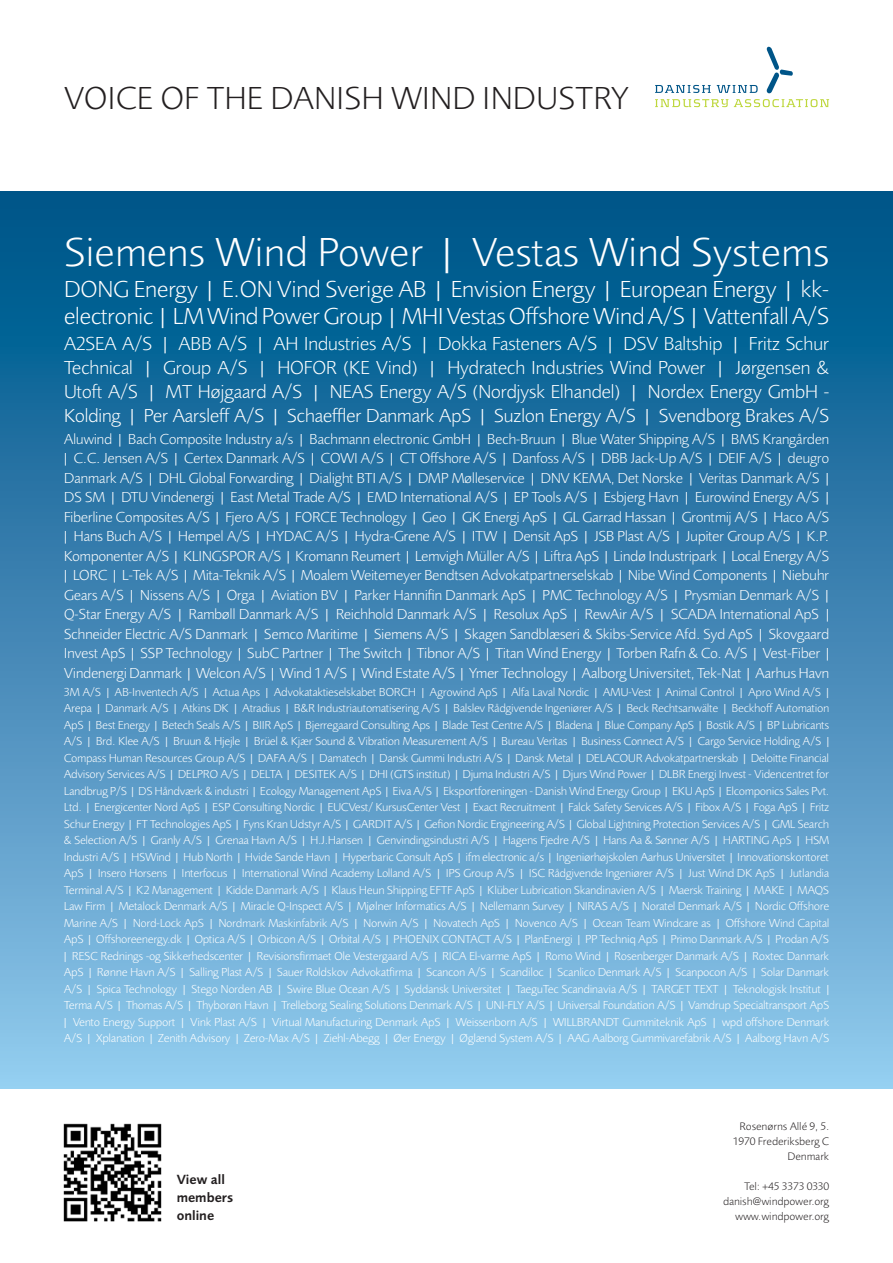
<style>
.page{position:relative;width:893px;height:1263px;background:#fff}
.page>*{position:absolute;margin:0;border:0;box-sizing:border-box;transform-origin:0 0}
.t1{font:300 42px "Foundry Sans";color:#fff}
.t2{font:300 33px "Foundry Sans";color:#231f20}
.t3{font:300 24px/27px "Foundry Sans";letter-spacing:-.02em;color:#fff}
.t4{font:300 19.5px/24px "Foundry Sans";letter-spacing:-.02em;color:#fff;text-align:justify}
.t5{font:300 15px/19.5px "Foundry Sans";letter-spacing:-.02em;color:#fff;text-align:justify}
.t6{font:600 13.8px/18.3px "Foundry Sans";color:#231f20}
.t7{font:300 12px/16.5px "Foundry Sans";letter-spacing:-.02em;color:#fff;text-align:justify}
.t8{font:300 11.25px/15px "Foundry Sans";color:#231f20;text-align:right}
</style>
<div class="page">
<div style="left:0;top:191px;width:893px;height:898px;background:linear-gradient(to bottom,#004e84,#93c7ec)"></div>
<img style="left:63px;top:1123px;width:99px;height:99px">
<svg style="left:767px;top:47px;width:26px;height:46px"></svg>
<svg style="left:655px;top:85px;width:56px;height:8px"></svg>
<svg style="left:717px;top:85px;width:41px;height:8px"></svg>
<svg style="left:655px;top:99px;width:73px;height:8px"></svg>
<svg style="left:734px;top:99px;width:95px;height:8px"></svg>
<h2 class="t2" style="left:64px;top:79px;width:567px">VOICE OF THE DANISH WIND INDUSTRY</h2>
<h1 class="t1" style="left:64px;top:228px;width:767px">Siemens Wind Power | Vestas Wind Systems</h1>
<h3 class="t3" style="left:64px;top:276px;width:767px">DONG Energy | E.ON Vind Sverige AB | Envision Energy | European Energy | kk&shy;electronic | LM Wind Power Group | MHI Vestas Offshore Wind A/S | Vattenfall A/S</h3>
<p class="t4" style="left:64px;top:332px;width:767px">A2SEA A/S | ABB A/S | AH Industries A/S | Dokka Fasteners A/S | DSV Baltship | Fritz Schur Technical | Group A/S | HOFOR (KE Vind) | Hydratech Industries Wind Power | Jørgensen &amp; Utoft A/S | MT Højgaard A/S | NEAS Energy A/S (Nordjysk Elhandel) | Nordex Energy GmbH - Kolding | Per Aarsleff A/S | Schaeffler Danmark ApS | Suzlon Energy A/S | Svendborg Brakes A/S</p>
<p class="t5" style="left:64px;top:429px;width:767px">Aluwind | Bach Composite Industry a/s | Bachmann electronic GmbH | Bech-Bruun | Blue Water Shipping A/S | BMS Krangården | C.C. Jensen A/S | Certex Danmark A/S | COWI A/S | CT Offshore A/S | Danfoss A/S | DBB Jack-Up A/S | DEIF A/S | deugro Danmark A/S | DHL Global Forwarding | Dialight BTI A/S | DMP Mølleservice | DNV KEMA, Det Norske | Veritas Danmark A/S | DS SM | DTU Vindenergi | East Metal Trade A/S | EMD International A/S | EP Tools A/S | Esbjerg Havn | Eurowind Energy A/S | Fiberline Composites A/S | Fjero A/S | FORCE Technology | Geo | GK Energi ApS | GL Garrad Hassan | Grontmij A/S | Haco A/S | Hans Buch A/S | Hempel A/S | HYDAC A/S | Hydra-Grene A/S | ITW | Densit ApS | JSB Plast A/S | Jupiter Group A/S | K.P.<br>Komponenter A/S | KLINGSPOR A/S | Kromann Reumert | Lemvigh Müller A/S | Liftra ApS | Lindø Industripark | Local Energy A/S | LORC | L-Tek A/S | Mita-Teknik A/S | Moalem Weitemeyer Bendtsen Advokatpartnerselskab | Nibe Wind Components | Niebuhr Gears A/S | Nissens A/S | Orga | Aviation BV | Parker Hannifin Danmark ApS | PMC Technology A/S | Prysmian Denmark A/S | Q-Star Energy A/S | Rambøll Danmark A/S | Reichhold Danmark A/S | Resolux ApS | RewAir A/S | SCADA International ApS | Schneider Electric A/S Danmark | Semco Maritime | Siemens A/S | Skagen Sandblæseri &amp; Skibs-Service Afd. Syd ApS | Skovgaard Invest ApS | SSP Technology | SubC Partner | The Switch | Tibnor A/S | Titan Wind Energy | Torben Rafn &amp; Co. A/S | Vest-Fiber | Vindenergi Danmark | Welcon A/S | Wind 1 A/S | Wind Estate A/S | Ymer Technology | Aalborg Universitet, Tek-Nat | Aarhus Havn</p>
<p class="t7" style="left:64px;top:684px;width:767px">3M A/S | AB-Inventech A/S | Actua Aps | Advokataktieselskabet BORCH | Agrowind ApS | Alfa Laval Nordic | AMU-Vest | Animal Control | Apro Wind A/S | Arepa | Danmark A/S | Atkins DK | Atradius | B&amp;R Industriautomatisering A/S | Balslev Rådgivende Ingeniører A/S | Beck Rechtsanwälte | Beckhoff Automation ApS | Best Energy | Betech Seals A/S | BIIR ApS | Bjerregaard Consulting Aps | Blade Test Centre A/S | Bladena | Blue Company ApS | Bostik A/S | BP Lubricants A/S | Brd. Klee A/S | Bruun &amp; Hjejle | Brüel &amp; Kjær Sound &amp; Vibration Measurement A/S | Bureau Veritas | Business Connect A/S | Cargo Service Holding A/S | Compass Human Resources Group A/S | DAFA A/S | Damatech | Dansk Gummi Industri A/S | Dansk Metal | DELACOUR Advokatpartnerskab | Deloitte Financial Advisory Services A/S | DELPRO A/S | DELTA | DESITEK A/S | DHI (GTS institut) | Djuma Industri A/S | Djurs Wind Power | DLBR Energi Invest - Videncentret for Landbrug P/S | DS Håndværk &amp; industri | Ecology Management ApS | Eiva A/S | Eksportforeningen - Danish Wind Energy Group | EKU ApS | Elcomponics Sales Pvt.<br>Ltd. | Energicenter Nord ApS | ESP Consulting Nordic | EUCVest/ KursusCenter Vest | Exact Recruitment | Falck Safety Services A/S | Fibox A/S | Foga ApS | Fritz Schur Energy | FT Technologies ApS | Fyns Kran Udstyr A/S | GARDIT A/S | Gefion Nordic Engineering A/S | Global Lightning Protection Services A/S | GML Search &amp; Selection A/S | Granly A/S | Grenaa Havn A/S | H.J.Hansen | Genvindingsindustri A/S | Hagens Fjedre A/S | Hans Aa &amp; Sønner A/S | HARTING ApS | HSM Industri A/S | HSWind | Hub North | Hvide Sande Havn | Hyperbaric Consult ApS | ifm electronic a/s | Ingeniørhøjskolen Aarhus Universitet | Innovationskontoret ApS | Insero Horsens | Interfocus | International Wind Academy Lolland A/S | IPS Group A/S | ISC Rådgivende Ingeniører A/S | Just Wind DK ApS | Jutlandia Terminal A/S | K2 Management | Kidde Danmark A/S | Klaus Heun Shipping EFTF ApS | Klüber Lubrication Skandinavien A/S | Maersk Training | MAKE | MAQS Law Firm | Metalock Denmark A/S | Miracle Q-Inspect A/S | Mjølner Informatics A/S | Nellemann Survey | NIRAS A/S | Noratel Denmark A/S | Nordic Offshore Marine A/S | Nord-Lock ApS | Nordmark Maskinfabrik A/S | Norwin A/S | Novatech ApS | Novenco A/S | Ocean Team Windcare as | Offshore Wind Capital ApS | Offshoreenergy.dk | Optica A/S | Orbicon A/S | Orbital A/S | PHOENIX CONTACT A/S | PlanEnergi | PP Techniq ApS | Primo Danmark A/S | Prodan A/S | RESC Rednings -og Sikkerhedscenter | Revisionsfirmaet Ole Vestergaard A/S | RICA El-varme ApS | Romo Wind | Rosenberger Danmark A/S | Roxtec Danmark ApS | Rønne Havn A/S | Salling Plast A/S | Sauer Roldskov Advokatfirma | Scancon A/S | Scandiloc | Scanlico Denmark A/S | Scanpocon A/S | Solar Danmark A/S | Spica Technology | Stego Norden AB | Swire Blue Ocean A/S | Syddansk Universitet | TaeguTec Scandinavia A/S | TARGET TEXT | Teknologisk Institut | Terma A/S | Thomas A/S | Thyborøn Havn | Trelleborg Sealing Solutions Denmark A/S | UNI-FLY A/S | Universal Foundation A/S | Vamdrup Specialtransport ApS | Vento Energy Support | Vink Plast A/S | Virtual Manufacturing Denmark ApS | Weissenborn A/S | WILLBRANDT Gummiteknik ApS | wpd offshore Denmark A/S | Xplanation | Zenith Advisory | Zero-Max A/S | Ziehl-Abegg | Øer Energy | Øglænd System A/S | AAG Aalborg Gummivarefabrik A/S | Aalborg Havn A/S</p>
<p class="t6" style="left:177px;top:1170px;width:58px">View all members online</p>
<p class="t8" style="left:733px;top:1119px;width:98px">Rosenørns Allé 9, 5.<br>1970 Frederiksberg C<br>Denmark</p>
<p class="t8" style="left:723px;top:1179px;width:108px">Tel: +45 3373 0330 danish@windpower.org www.windpower.org</p>
</div>
